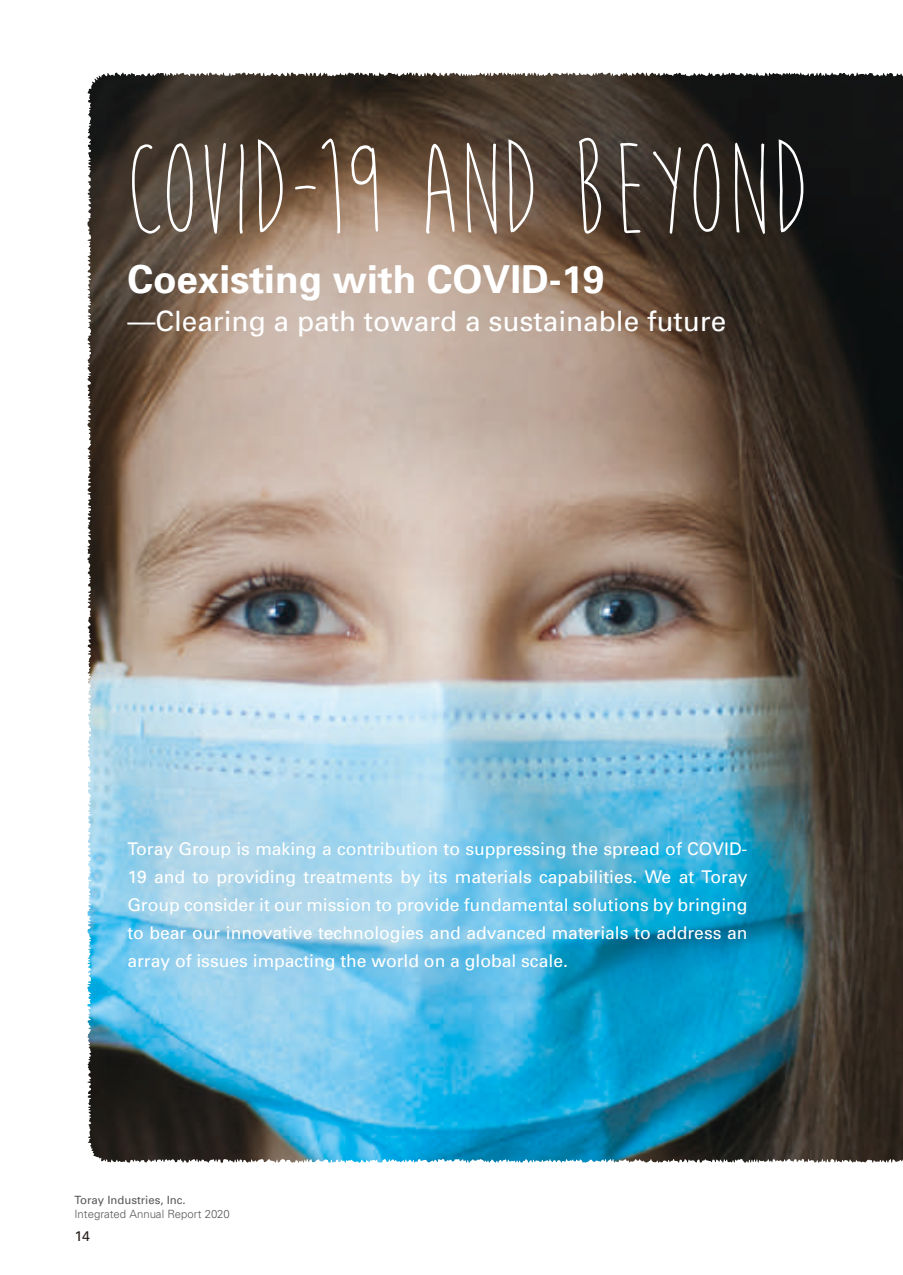
<style>
.page{position:relative;width:903px;height:1275px;background:#fff}
.page>*{position:absolute;margin:0;border:0;box-sizing:border-box;transform-origin:0 0}
.t1{font:134.75px "Moon Flower";letter-spacing:-.03em;color:#fff}
.t2{font:700 38.5px "Univers";color:#fff}
.t3{font:28px "Univers";color:#fff}
.t4{font:17.5px/28px "Univers";color:#fff;text-align:justify}
.t5{font:14px "Univers";color:#231916}
.t6{font:300 11.38px "Univers";color:#595857}
.t7{font:11.38px "Univers";color:#595857}
</style>
<div class="page">
<img style="left:87px;top:72px;width:816px;height:1091px">
<h1 class="t1" style="left:123px;top:121px;width:689px">COVID-19 and BEYOND</h1>
<h2 class="t2" style="left:127px;top:256px;width:479px">Coexisting with COVID-19</h2>
<h3 class="t3" style="left:127px;top:304px;width:601px">—Clearing a path toward a sustainable future</h3>
<p class="t4" style="left:127px;top:835px;width:622px">Toray Group is making a contribution to suppressing the spread of COVID-19 and to providing treatments by its materials capabilities. We at Toray Group consider it our mission to provide fundamental solutions by bringing to bear our innovative technologies and advanced materials to address an array of issues impacting the world on a global scale.</p>
<p class="t7" style="left:74px;top:1193px;width:113px">Toray Industries, Inc.</p>
<p class="t6" style="left:74px;top:1207px;width:157px">Integrated Annual Report 2020</p>
<p class="t5" style="left:74px;top:1228px;width:17px">14</p>
</div>
